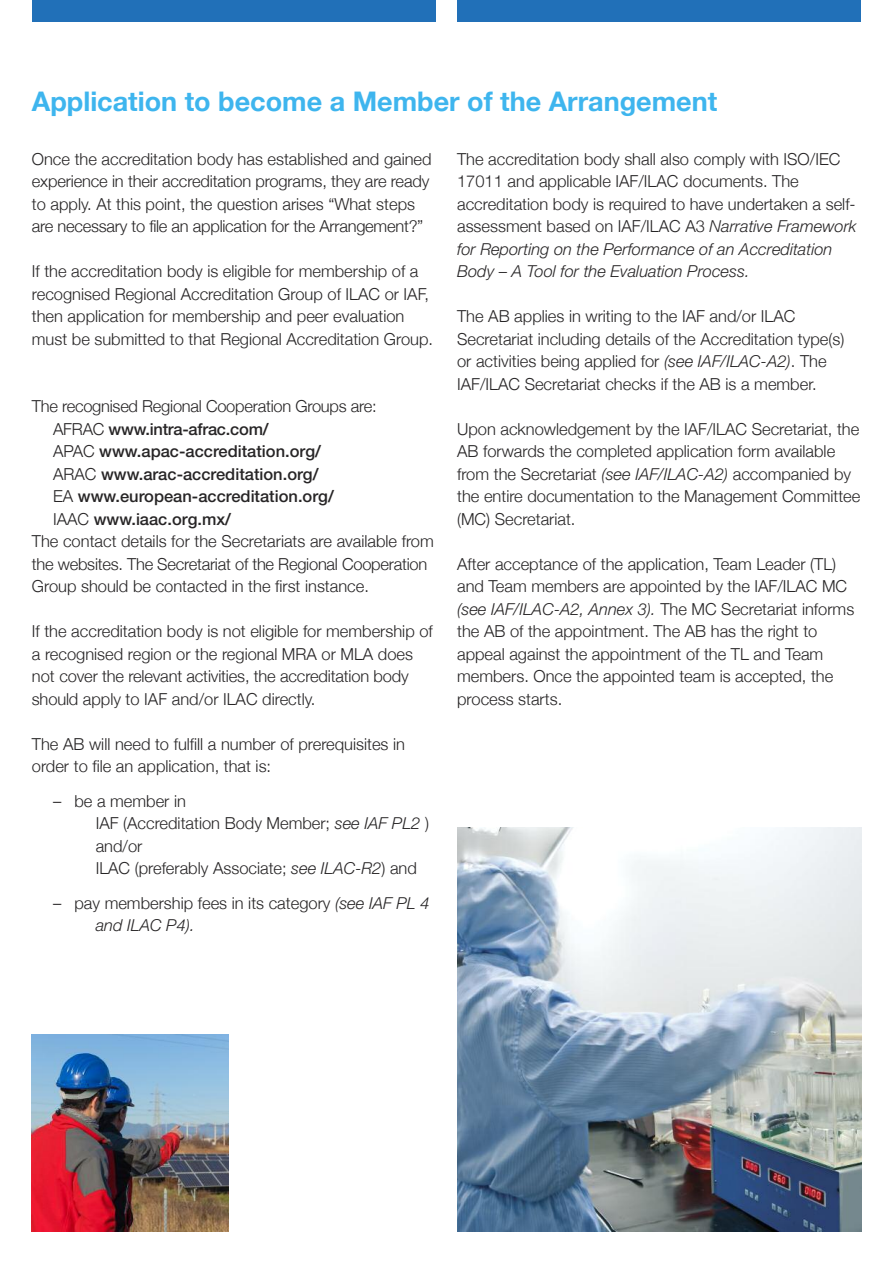
<style>
.page{position:relative;width:893px;height:1263px;background:#fff}
.page>*{position:absolute;margin:0;border:0;box-sizing:border-box;transform-origin:0 0}
.t1{font:700 27px "Helvetica Neue";color:#3eb5ee}
.t2{font:300 16.5px/22.5px "Helvetica Neue";color:#272526}
.t3{font:500 16.5px "Helvetica Neue";color:#272526}
.s1{font-style:italic}
.s2{font-weight:300}
</style>
<div class="page">
<div style="left:32px;top:0;width:404px;height:21px;background:#2170b8"></div>
<div style="left:457px;top:0;width:404px;height:21px;background:#2170b8"></div>
<img style="left:457px;top:827px;width:404px;height:404px">
<img style="left:32px;top:1034px;width:197px;height:197px">
<h1 class="t1" style="left:32px;top:85px;width:687px">Application to become a Member of the Arrangement</h1>
<p class="t2" style="left:457px;top:147px;width:401px">The accreditation body shall also comply with ISO/IEC 17011 and applicable IAF/ILAC documents. The accreditation body is required to have undertaken a self&shy;assessment based on IAF/ILAC A3 <span class="s1">Narrative Framework for Reporting on the Performance of an Accreditation Body – A Tool for the Evaluation Process.</span></p>
<p class="t2" style="left:457px;top:305px;width:389px">The AB applies in writing to the IAF and/or ILAC Secretariat including details of the Accreditation type(s) or activities being applied for <span class="s1">(see IAF/ILAC-A2)</span>. The IAF/ILAC Secretariat checks if the AB is a member.</p>
<p class="t2" style="left:457px;top:417px;width:405px">Upon acknowledgement by the IAF/ILAC Secretariat, the AB forwards the completed application form available from the Secretariat <span class="s1">(see IAF/ILAC-A2)</span> accompanied by the entire documentation to the Management Committee (MC) Secretariat.</p>
<p class="t2" style="left:457px;top:552px;width:399px">After acceptance of the application, Team Leader (TL) and Team members are appointed by the IAF/ILAC MC <span class="s1">(see IAF/ILAC-A2, Annex 3).</span> The MC Secretariat informs the AB of the appointment. The AB has the right to appeal against the appointment of the TL and Team members. Once the appointed team is accepted, the process starts.</p>
<p class="t2" style="left:32px;top:147px;width:401px">Once the accreditation body has established and gained experience in their accreditation programs, they are ready to apply. At this point, the question arises “What steps are necessary to file an application for the Arrangement?”</p>
<p class="t2" style="left:32px;top:260px;width:403px">If the accreditation body is eligible for membership of a recognised Regional Accreditation Group of ILAC or IAF, then application for membership and peer evaluation must be submitted to that Regional Accreditation Group.</p>
<p class="t2" style="left:32px;top:395px;width:346px">The recognised Regional Cooperation Groups are:</p>
<p class="t3" style="left:53px;top:423px;width:217px"><span class="s2">AFRAC</span> www.intra-afrac.com/</p>
<p class="t3" style="left:53px;top:445px;width:269px"><span class="s2">APAC</span> www.apac-accreditation.org/</p>
<p class="t3" style="left:53px;top:468px;width:267px"><span class="s2">ARAC</span> www.arac-accreditation.org/</p>
<p class="t3" style="left:53px;top:490px;width:282px"><span class="s2">EA</span> www.european-accreditation.org/</p>
<p class="t3" style="left:53px;top:513px;width:179px"><span class="s2">IAAC</span> www.iaac.org.mx/</p>
<p class="t2" style="left:32px;top:530px;width:403px">The contact details for the Secretariats are available from</p>
<p class="t2" style="left:32px;top:552px;width:397px">the websites. The Secretariat of the Regional Cooperation</p>
<p class="t2" style="left:32px;top:575px;width:339px">Group should be contacted in the first instance.</p>
<p class="t2" style="left:32px;top:620px;width:402px">If the accreditation body is not eligible for membership of a recognised region or the regional MRA or MLA does not cover the relevant activities, the accreditation body should apply to IAF and/or ILAC directly.</p>
<p class="t2" style="left:32px;top:732px;width:375px">The AB will need to fulfill a number of prerequisites in order to file an application, that is:</p>
<p class="t2" style="left:96px;top:789px;width:335px;text-indent:-43px">– be a member in<br>IAF (Accreditation Body Member; <span class="s1">see IAF PL2</span> ) and/or<br>ILAC (preferably Associate; <span class="s1">see ILAC-R2</span>) and</p>
<p class="t2" style="left:96px;top:891px;width:335px;text-indent:-43px">– pay membership fees in its category <span class="s1">(see IAF PL 4 and ILAC P4).</span></p>
</div>
